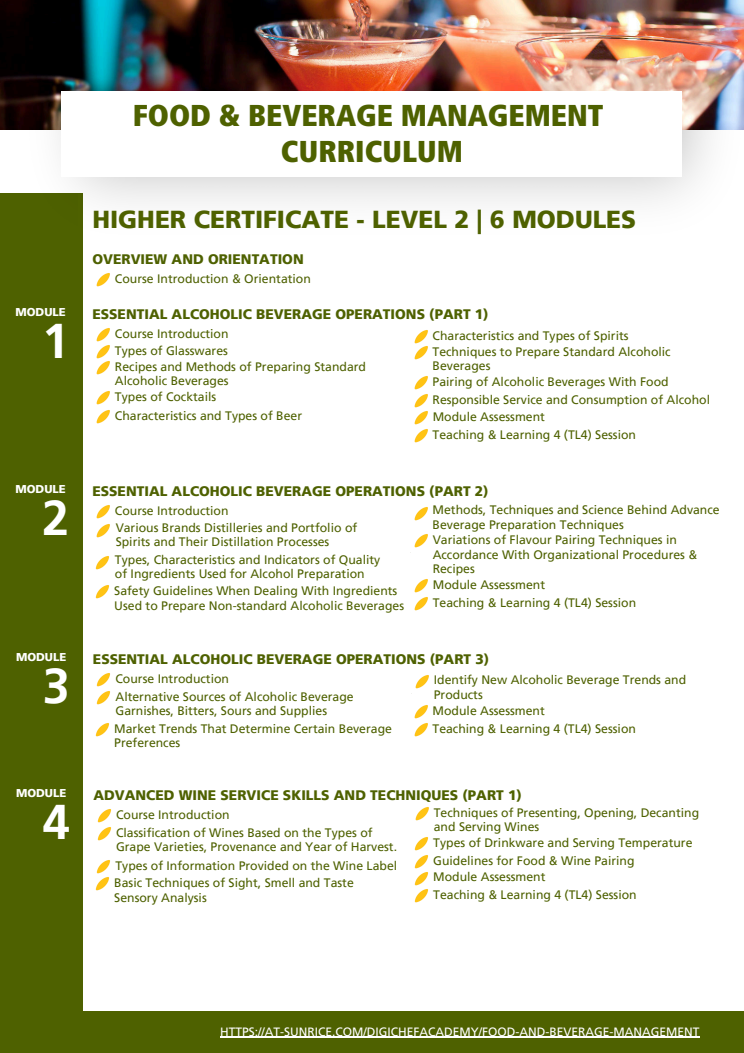
<style>
.page{position:relative;width:744px;height:1053px;background:#fff}
.page>*{position:absolute;margin:0;border:0;box-sizing:border-box;transform-origin:0 0}
.t1{font:700 48.56px "Frutiger LT Pro";color:#fff}
.t2{font:900 condensed 30.16px/36px "Frutiger LT Std";color:#4e6100;text-align:center}
.t3{font:900 24.48px "Frutiger LT Pro";color:#4e6100}
.t4{font:900 13.76px "Frutiger LT Pro";color:#4e6100}
.t5{font:12.24px/14.5px "Frutiger LT Pro";color:#4e6100}
.t6{font:12px "Frutiger LT Pro";color:#fff}
.t7{font:900 11.32px "Frutiger LT Pro";color:#fff}
</style>
<div class="page">
<div style="left:0;top:1010px;width:744px;height:42px;background:#4e6100"></div>
<div style="left:0;top:193px;width:83px;height:839px;background:#4e6100"></div>
<img style="left:10px;top:129px;width:734px;height:74px">
<img style="left:0;top:0;width:744px;height:129px">
<hr style="left:78px;top:193px;width:3px;height:780px;background:#4e6100">
<img style="left:96px;top:273px;width:14px;height:14px">
<img style="left:96px;top:328px;width:14px;height:13px">
<img style="left:96px;top:341px;width:14px;height:16px">
<img style="left:96px;top:357px;width:14px;height:18px">
<img style="left:96px;top:410px;width:14px;height:14px">
<img style="left:414px;top:330px;width:14px;height:12px">
<img style="left:96px;top:505px;width:14px;height:14px">
<img style="left:414px;top:507px;width:14px;height:14px">
<img style="left:96px;top:524px;width:14px;height:14px">
<img style="left:95px;top:556px;width:14px;height:14px">
<img style="left:95px;top:585px;width:14px;height:14px">
<img style="left:96px;top:673px;width:14px;height:14px">
<img style="left:96px;top:691px;width:14px;height:14px">
<img style="left:415px;top:675px;width:14px;height:14px">
<img style="left:414px;top:705px;width:14px;height:14px">
<img style="left:95px;top:723px;width:14px;height:14px">
<img style="left:414px;top:723px;width:14px;height:14px">
<img style="left:97px;top:809px;width:14px;height:13px">
<img style="left:97px;top:822px;width:14px;height:19px">
<img style="left:96px;top:860px;width:14px;height:13px">
<img style="left:95px;top:873px;width:14px;height:18px">
<img style="left:414px;top:342px;width:14px;height:18px">
<img style="left:414px;top:376px;width:14px;height:14px">
<img style="left:414px;top:394px;width:14px;height:13px">
<img style="left:414px;top:407px;width:14px;height:18px">
<img style="left:414px;top:429px;width:14px;height:14px">
<img style="left:414px;top:534px;width:14px;height:14px">
<img style="left:414px;top:579px;width:14px;height:14px">
<img style="left:414px;top:597px;width:14px;height:14px">
<img style="left:415px;top:807px;width:14px;height:14px">
<img style="left:414px;top:837px;width:14px;height:14px">
<img style="left:414px;top:872px;width:14px;height:13px">
<img style="left:414px;top:885px;width:14px;height:18px">
<hr style="left:220px;top:1036px;width:479px;height:1px;background:#fff">
<div style="left:62px;top:91px;width:620px;height:85px;background:#fff"></div>
<img style="left:96px;top:391px;width:14px;height:14px">
<img style="left:414px;top:855px;width:14px;height:14px">
<p class="t2" style="left:133px;top:100px;width:472px">FOOD &amp; BEVERAGE MANAGEMENT<br>CURRICULUM</p>
<p class="t3" style="left:92px;top:204px;width:545px">HIGHER CERTIFICATE - LEVEL 2 | 6 MODULES</p>
<p class="t4" style="left:92px;top:250px;width:213px">OVERVIEW AND ORIENTATION</p>
<p class="t5" style="left:115px;top:271px;width:197px">Course Introduction &amp; Orientation</p>
<p class="t7" style="left:16px;top:305px;width:52px">MODULE</p>
<p class="t4" style="left:92px;top:305px;width:398px">ESSENTIAL ALCOHOLIC BEVERAGE OPERATIONS (PART 1)</p>
<p class="t1" style="left:42px;top:311px;width:29px">1</p>
<h2 class="t5" style="left:115px;top:326px;width:115px">Course Introduction</h2>
<p class="t5" style="left:433px;top:328px;width:197px">Characteristics and Types of Spirits</p>
<p class="t5" style="left:115px;top:343px;width:114px">Types of Glasswares</p>
<p class="t5" style="left:115px;top:359px;width:253px">Recipes and Methods of Preparing Standard<br>Alcoholic Beverages</p>
<p class="t5" style="left:115px;top:408px;width:189px">Characteristics and Types of Beer</p>
<p class="t5" style="left:433px;top:344px;width:240px">Techniques to Prepare Standard Alcoholic<br>Beverages</p>
<p class="t5" style="left:433px;top:374px;width:238px">Pairing of Alcoholic Beverages With Food</p>
<p class="t5" style="left:433px;top:392px;width:279px">Responsible Service and Consumption of Alcohol</p>
<p class="t5" style="left:433px;top:409px;width:114px">Module Assessment</p>
<p class="t5" style="left:433px;top:427px;width:205px">Teaching &amp; Learning 4 (TL4) Session</p>
<p class="t5" style="left:115px;top:389px;width:103px">Types of Cocktails</p>
<p class="t7" style="left:16px;top:482px;width:52px">MODULE</p>
<p class="t1" style="left:42px;top:488px;width:29px">2</p>
<p class="t5" style="left:433px;top:503px;width:289px">Methods, Techniques and Science Behind Advance</p>
<p class="t4" style="left:92px;top:482px;width:398px">ESSENTIAL ALCOHOLIC BEVERAGE OPERATIONS (PART 2)</p>
<p class="t5" style="left:115px;top:503px;width:115px">Course Introduction</p>
<h3 class="t5" style="left:116px;top:520px;width:243px">Various Brands Distilleries and Portfolio of</h3>
<p class="t5" style="left:433px;top:517px;width:193px">Beverage Preparation Techniques</p>
<h3 class="t5" style="left:116px;top:535px;width:215px">Spirits and Their Distillation Processes</h3>
<p class="t5" style="left:115px;top:552px;width:267px;line-height:14.6px">Types, Characteristics and Indicators of Quality of Ingredients Used for Alcohol Preparation</p>
<p class="t5" style="left:114px;top:583px;width:291px;line-height:14.6px">Safety Guidelines When Dealing With Ingredients<br>Used to Prepare Non-standard Alcoholic Beverages</p>
<h3 class="t5" style="left:433px;top:532px;width:266px">Variations of Flavour Pairing Techniques in<br>Accordance With Organizational Procedures &amp;<br>Recipes</h3>
<p class="t5" style="left:433px;top:577px;width:114px">Module Assessment</p>
<p class="t5" style="left:433px;top:595px;width:205px">Teaching &amp; Learning 4 (TL4) Session</p>
<p class="t7" style="left:16px;top:650px;width:52px">MODULE</p>
<p class="t1" style="left:43px;top:656px;width:29px">3</p>
<p class="t7" style="left:16px;top:786px;width:52px">MODULE</p>
<p class="t1" style="left:43px;top:792px;width:29px">4</p>
<p class="t4" style="left:93px;top:650px;width:398px">ESSENTIAL ALCOHOLIC BEVERAGE OPERATIONS (PART 3)</p>
<p class="t5" style="left:116px;top:671px;width:115px">Course Introduction</p>
<p class="t5" style="left:434px;top:672px;width:254px">Identify New Alcoholic Beverage Trends and<br>Products</p>
<p class="t5" style="left:433px;top:703px;width:114px">Module Assessment</p>
<p class="t5" style="left:116px;top:689px;width:240px">Alternative Sources of Alcoholic Beverage<br>Garnishes, Bitters, Sours and Supplies</p>
<p class="t5" style="left:114px;top:721px;width:279px">Market Trends That Determine Certain Beverage<br>Preferences</p>
<p class="t5" style="left:433px;top:721px;width:205px">Teaching &amp; Learning 4 (TL4) Session</p>
<p class="t4" style="left:93px;top:786px;width:430px">ADVANCED WINE SERVICE SKILLS AND TECHNIQUES (PART 1)</p>
<p class="t5" style="left:116px;top:807px;width:115px">Course Introduction</p>
<p class="t5" style="left:116px;top:824px;width:283px">Classification of Wines Based on the Types of<br>Grape Varieties, Provenance and Year of Harvest.</p>
<h3 class="t5" style="left:116px;top:858px;width:283px">Types of Information Provided on the Wine Label</h3>
<p class="t5" style="left:114px;top:875px;width:241px">Basic Techniques of Sight, Smell and Taste<br>Sensory Analysis</p>
<p class="t5" style="left:434px;top:805px;width:267px">Techniques of Presenting, Opening, Decanting and Serving Wines</p>
<p class="t5" style="left:433px;top:835px;width:261px">Types of Drinkware and Serving Temperature</p>
<p class="t5" style="left:433px;top:869px;width:114px">Module Assessment</p>
<p class="t5" style="left:433px;top:887px;width:205px">Teaching &amp; Learning 4 (TL4) Session</p>
<p class="t5" style="left:433px;top:853px;width:203px">Guidelines for Food &amp; Wine Pairing</p>
<p class="t6" style="left:220px;top:1024px;width:481px">HTTPS://AT-SUNRICE.COM/DIGICHEFACADEMY/FOOD-AND-BEVERAGE-MANAGEMENT</p>
</div>
